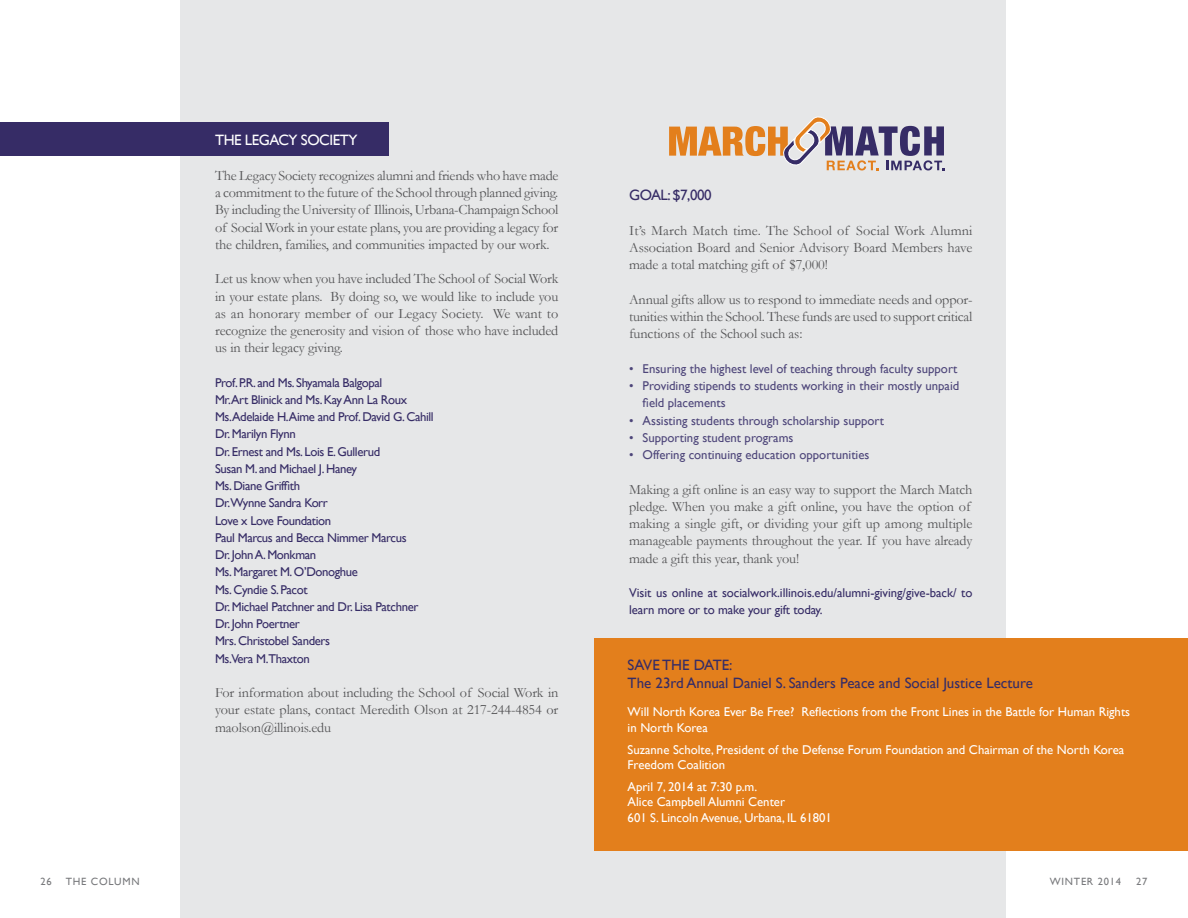
<style>
.page{position:relative;width:1188px;height:918px;background:#fff}
.page>*{position:absolute;margin:0;border:0;box-sizing:border-box;transform-origin:0 0}
.t1{font:15px/18px "Gill Sans";color:#362c66}
.t2{font:15px "Gill Sans";letter-spacing:-.03em;color:#fff}
.t3{font:14.25px/17.2px "Garamond";letter-spacing:-.01em;color:#545456;text-align:justify}
.t4{font:12.75px/17.2px "Gill Sans";letter-spacing:-.03em;color:#362c66}
.t5{font:12.75px/15.3px "Gill Sans";color:#fff}
.t6{font:12.75px/17.2px "Gill Sans";color:#4e467a}
.t7{font:12.75px/17.2px "Gill Sans";letter-spacing:-.005em;color:#362c66}
.t8{font:10.5px "Gill Sans";letter-spacing:.07em;color:#77787b}
</style>
<div class="page">
<div style="left:181px;top:0;width:825px;height:918px;background:#e6e7e8"></div>
<div style="left:0;top:123px;width:389px;height:33px;background:#362c66"></div>
<div style="left:594px;top:638px;width:594px;height:212px;background:#e37f1c"></div>
<svg style="left:669px;top:116px;width:276px;height:54px"></svg>
<p class="t2" style="left:215px;top:131px;width:144px">THE LEGACY SOCIETY</p>
<p class="t3" style="left:215px;top:166px;width:345px">The Legacy Society recognizes alumni and friends who have made a commitment to the future of the School through planned giving.<br>By including the University of Illinois, Urbana-Champaign School of Social Work in your estate plans, you are providing a legacy for the children, families, and communities impacted by our work.</p>
<p class="t3" style="left:215px;top:270px;width:345px">Let us know when you have included The School of Social Work in your estate plans. By doing so, we would like to include you as an honorary member of our Legacy Society. We want to recognize the generosity and vision of those who have included us in their legacy giving.</p>
<p class="t4" style="left:215px;top:374px;width:220px">Prof. P.R. and Ms. Shyamala Balgopal<br>Mr.Art Blinick and Ms. Kay Ann La Roux<br>Ms.Adelaide H.Aime and Prof. David G. Cahill<br>Dr. Marilyn Flynn<br>Dr. Ernest and Ms. Lois E. Gullerud<br>Susan M. and Michael J. Haney<br>Ms. Diane Griffith<br>Dr.Wynne Sandra Korr<br>Love x Love Foundation<br>Paul Marcus and Becca Nimmer Marcus<br>Dr. John A. Monkman<br>Ms. Margaret M. O’Donoghue<br>Ms. Cyndie S. Pacot<br>Dr. Michael Patchner and Dr. Lisa Patchner<br>Dr. John Poertner<br>Mrs. Christobel Sanders<br>Ms.Vera M.Thaxton</p>
<p class="t3" style="left:215px;top:684px;width:345px">For information about including the School of Social Work in your estate plans, contact Meredith Olson at 217-244-4854 or maolson@illinois.edu</p>
<p class="t1" style="left:629px;top:186px;width:11px">GOAL</p>
<p class="t1" style="left:668px;top:186px;width:46px">: $7,000</p>
<p class="t3" style="left:629px;top:222px;width:345px">It’s March Match time. The School of Social Work Alumni Association Board and Senior Advisory Board Members have made a total matching gift of $7,000!</p>
<p class="t3" style="left:629px;top:291px;width:345px">Annual gifts allow us to respond to immediate needs and oppor&shy;tunities within the School. These funds are used to support critical functions of the School such as:</p>
<p class="t6" style="left:629px;top:360px;width:330px">• Ensuring the highest level of teaching through faculty support</p>
<p class="t6" style="left:643px;top:377px;width:318px;text-indent:-14px">• Providing stipends to students working in their mostly unpaid field placements</p>
<p class="t6" style="left:629px;top:412px;width:257px">• Assisting students through scholarship support</p>
<p class="t6" style="left:629px;top:429px;width:166px">• Supporting student programs</p>
<p class="t6" style="left:629px;top:446px;width:242px">• Offering continuing education opportunities</p>
<p class="t3" style="left:629px;top:480px;width:345px;text-align:left">Making a gift online is an easy way to support the March Match pledge. When you make a gift online, you have the option of making a single gift, or dividing your gift up among multiple manageable payments throughout the year. If you have already made a gift this year, thank you!</p>
<p class="t7" style="left:629px;top:584px;width:345px">Visit us online at socialwork.illinois.edu/alumni-giving/give-back/ to learn more or to make your gift today.</p>
<p class="t1" style="left:628px;top:655px;width:407px">SAVE THE DATE:<br>The 23rd Annual Daniel S. Sanders Peace and Social Justice Lecture</p>
<p class="t5" style="left:628px;top:704px;width:504px">Will North Korea Ever Be Free? Reflections from the Front Lines in the Battle for Human Rights in North Korea</p>
<p class="t5" style="left:628px;top:742px;width:498px">Suzanne Scholte, President of the Defense Forum Foundation and Chairman of the North Korea<br>Freedom Coalition</p>
<p class="t5" style="left:628px;top:779px;width:206px">April 7, 2014 at 7:30 p.m.<br>Alice Campbell Alumni Center<br>601 S. Lincoln Avenue, Urbana, IL 61801</p>
<p class="t8" style="left:40px;top:875px;width:13px">26</p>
<p class="t8" style="left:66px;top:875px;width:72px">The Column</p>
<p class="t8" style="left:1050px;top:875px;width:72px">WINTER 2014</p>
<p class="t8" style="left:1136px;top:875px;width:13px">27</p>
</div>
